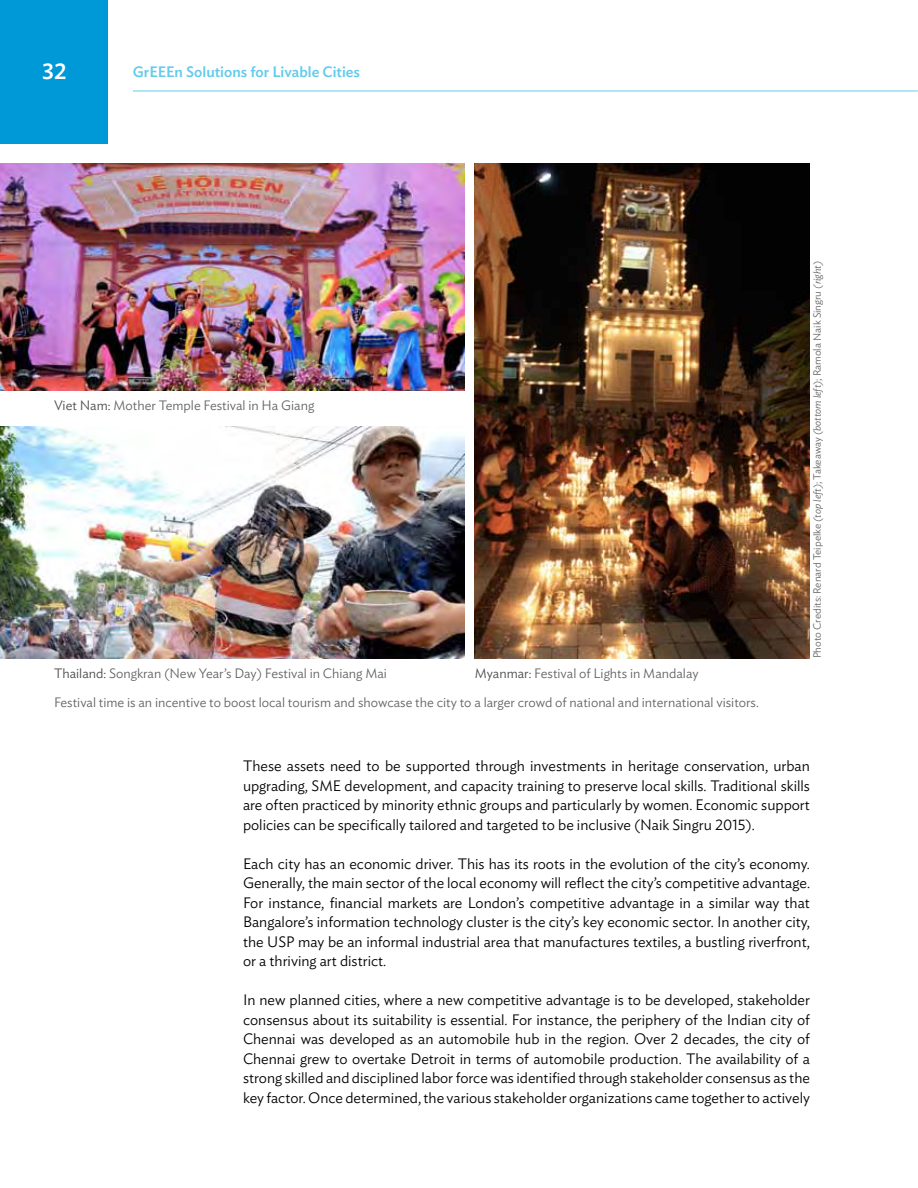
<style>
.page{position:relative;width:918px;height:1188px;background:#fff}
.page>*{position:absolute;margin:0;border:0;box-sizing:border-box;transform-origin:0 0}
.t1{font:500 22.5px "Ideal Sans";color:#fff}
.t2{font:300 15px/19.5px "Ideal Sans";color:#000;text-align:justify}
.t3{font:500 15px "Ideal Sans";color:#62cbec}
.t4{font:300 13.5px/29.1px "Ideal Sans";color:#626466}
.t5{font:300 10.5px "Ideal Sans";color:#626466}
.s1{color:#4c4c4e}
.s2{font-style:italic}
</style>
<div class="page">
<div style="left:0;top:0;width:108px;height:144px;background:#0099d8"></div>
<hr style="left:133px;top:91px;width:785px;height:1px;background:#62cbec">
<img style="left:0;top:163px;width:464px;height:227px">
<img style="left:0;top:427px;width:464px;height:231px">
<img style="left:475px;top:163px;width:335px;height:495px">
<h1 class="t1" style="left:42px;top:54px;width:26px">32</h1>
<p class="t3" style="left:133px;top:61px;width:229px">GrEEEn Solutions for Livable Cities</p>
<p class="t4" style="left:54px;top:389px;width:262px"><span class="s1">Viet Nam:</span> Mother Temple Festival in Ha Giang</p>
<p class="t4" style="left:54px;top:657px;width:334px"><span class="s1">Thailand:</span> Songkran (New Year’s Day) Festival in Chiang Mai</p>
<p class="t4" style="left:54px;top:657px;width:706px;text-indent:421px"><span class="s1">Myanmar:</span> Festival of Lights in Mandalay<br>Festival time is an incentive to boost local tourism and showcase the city to a larger crowd of national and international visitors.</p>
<p class="t5" style="left:809px;top:658px;width:400px;rotate:-90deg">Photo Credits: Renard Teipelke <span class="s2">(top left)</span>; Takeaway <span class="s2">(bottom left)</span>; Ramola Naik Singru <span class="s2">(right)</span></p>
<p class="t2" style="left:243px;top:755px;width:569px">These assets need to be supported through investments in heritage conservation, urban upgrading, SME development, and capacity training to preserve local skills. Traditional skills are often practiced by minority ethnic groups and particularly by women. Economic support policies can be specifically tailored and targeted to be inclusive (Naik Singru 2015).</p>
<p class="t2" style="left:243px;top:852px;width:569px">Each city has an economic driver. This has its roots in the evolution of the city’s economy.<br>Generally, the main sector of the local economy will reflect the city’s competitive advantage.<br>For instance, financial markets are London’s competitive advantage in a similar way that Bangalore’s information technology cluster is the city’s key economic sector. In another city, the USP may be an informal industrial area that manufactures textiles, a bustling riverfront, or a thriving art district.</p>
<p class="t2" style="left:243px;top:989px;width:569px">In new planned cities, where a new competitive advantage is to be developed, stakeholder consensus about its suitability is essential. For instance, the periphery of the Indian city of Chennai was developed as an automobile hub in the region. Over 2 decades, the city of Chennai grew to overtake Detroit in terms of automobile production. The availability of a strong skilled and disciplined labor force was identified through stakeholder consensus as the key factor. Once determined, the various stakeholder organizations came together to actively</p>
</div>
